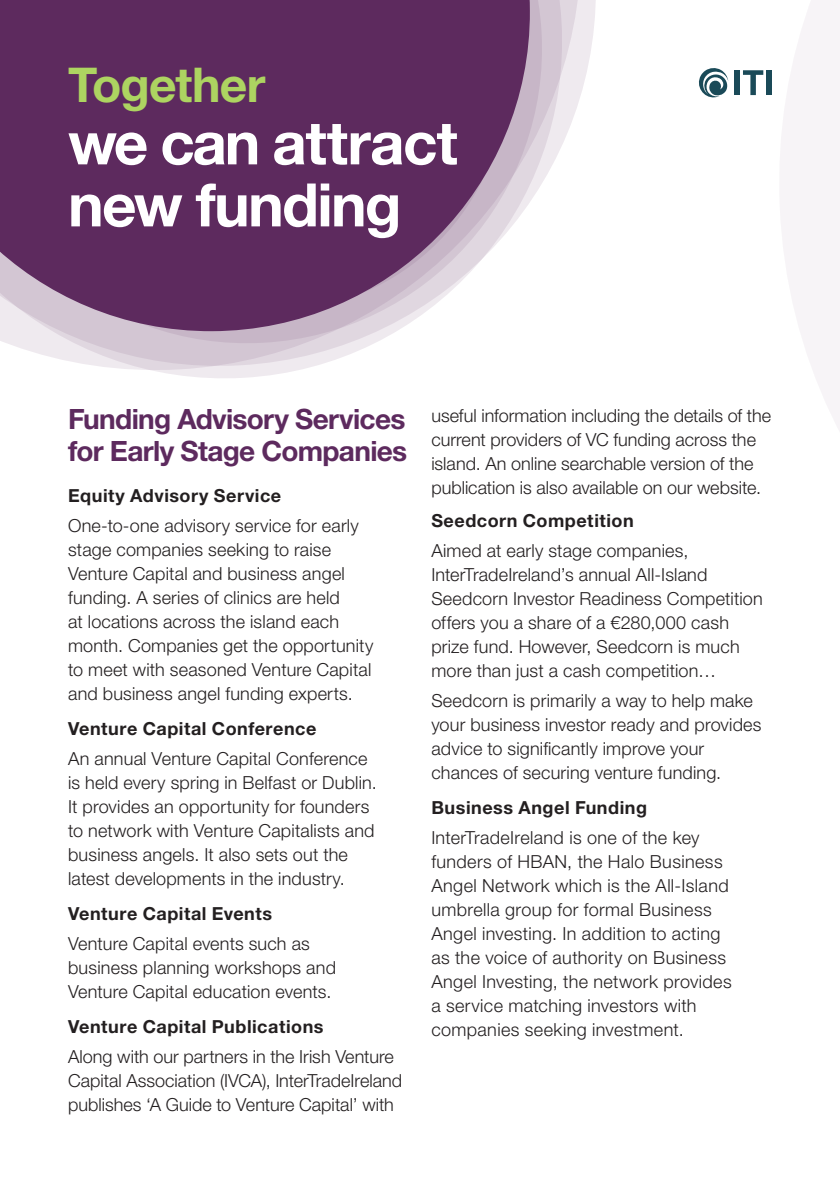
<style>
.page{position:relative;width:840px;height:1191px;background:#fff}
.page>*{position:absolute;margin:0;border:0;box-sizing:border-box;transform-origin:0 0}
.t1{font:700 60px/62px "Helvetica Neue LT Std";letter-spacing:-.025em;color:#fff}
.t2{font:700 48px "Helvetica Neue LT Std";letter-spacing:-.015em;color:#add461}
.Intro_bold_11_14{font:700 28px/32px "Helvetica Neue LT Std";letter-spacing:-.025em;color:#5d2a5e}
.Intro_bold_11_14-2{font:300 18px/24px "Helvetica Neue LT Std";letter-spacing:.01em;color:#231f20}
.Intro_bold_11_14-3{font:700 18px "Helvetica Neue LT Std";letter-spacing:.03em;color:#231f20}
</style>
<div class="page">
<svg style="left:771px;top:0;width:68px;height:429px;fill:#f7f4f7"></svg>
<svg style="left:34px;top:0;width:562px;height:377px"></svg>
<svg style="left:0;top:0;width:550px;height:352px"></svg>
<svg style="left:0;top:0;width:530px;height:332px;background:#714572"></svg>
<svg style="left:699px;top:68px;width:29px;height:30px"></svg>
<div style="left:734px;top:70px;width:5px;height:25px;background:#1a4a58"></div>
<svg style="left:743px;top:70px;width:19px;height:25px"></svg>
<div style="left:766px;top:70px;width:5px;height:25px;background:#1a4a58"></div>
<p class="t2" style="left:68px;top:56px;width:199px">Together</p>
<p class="t1" style="left:68px;top:111px;width:391px">we can attract new funding</p>
<p class="Intro_bold_11_14" style="left:68px;top:402px;width:340px">Funding Advisory Services for Early Stage Companies</p>
<p class="Intro_bold_11_14-3" style="left:68px;top:484px;width:214px">Equity Advisory Service</p>
<p class="Intro_bold_11_14-2" style="left:68px;top:513px;width:306px">One-to-one advisory service for early stage companies seeking to raise Venture Capital and business angel funding. A series of clinics are held<br>at locations across the island each month. Companies get the opportunity to meet with seasoned Venture Capital and business angel funding experts.</p>
<p class="Intro_bold_11_14-3" style="left:68px;top:717px;width:250px">Venture Capital Conference</p>
<p class="Intro_bold_11_14-2" style="left:68px;top:746px;width:310px">An annual Venture Capital Conference is held every spring in Belfast or Dublin.<br>It provides an opportunity for founders to network with Venture Capitalists and business angels. It also sets out the latest developments in the industry.</p>
<p class="Intro_bold_11_14-3" style="left:68px;top:902px;width:205px">Venture Capital Events</p>
<p class="Intro_bold_11_14-2" style="left:68px;top:931px;width:269px">Venture Capital events such as business planning workshops and<br>Venture Capital education events.</p>
<p class="Intro_bold_11_14-3" style="left:68px;top:1015px;width:257px">Venture Capital Publications</p>
<p class="Intro_bold_11_14-2" style="left:68px;top:1044px;width:335px">Along with our partners in the Irish Venture<br>Capital Association (IVCA), InterTradeIreland publishes ‘A Guide to Venture Capital’ with</p>
<p class="Intro_bold_11_14-2" style="left:431px;top:403px;width:341px">useful information including the details of the current providers of VC funding across the island. An online searchable version of the publication is also available on our website.</p>
<p class="Intro_bold_11_14-3" style="left:431px;top:510px;width:204px">Seedcorn Competition</p>
<p class="Intro_bold_11_14-2" style="left:431px;top:538px;width:333px">Aimed at early stage companies, InterTradeIreland’s annual All-Island Seedcorn Investor Readiness Competition offers you a share of a €280,000 cash prize fund. However, Seedcorn is much more than just a cash competition…</p>
<p class="Intro_bold_11_14-2" style="left:431px;top:688px;width:331px">Seedcorn is primarily a way to help make your business investor ready and provides advice to significantly improve your chances of securing venture funding.</p>
<p class="Intro_bold_11_14-3" style="left:431px;top:796px;width:217px">Business Angel Funding</p>
<p class="Intro_bold_11_14-2" style="left:431px;top:825px;width:302px">InterTradeIreland is one of the key funders of HBAN, the Halo Business Angel Network which is the All-Island umbrella group for formal Business Angel investing. In addition to acting as the voice of authority on Business Angel Investing, the network provides a service matching investors with companies seeking investment.</p>
</div>
